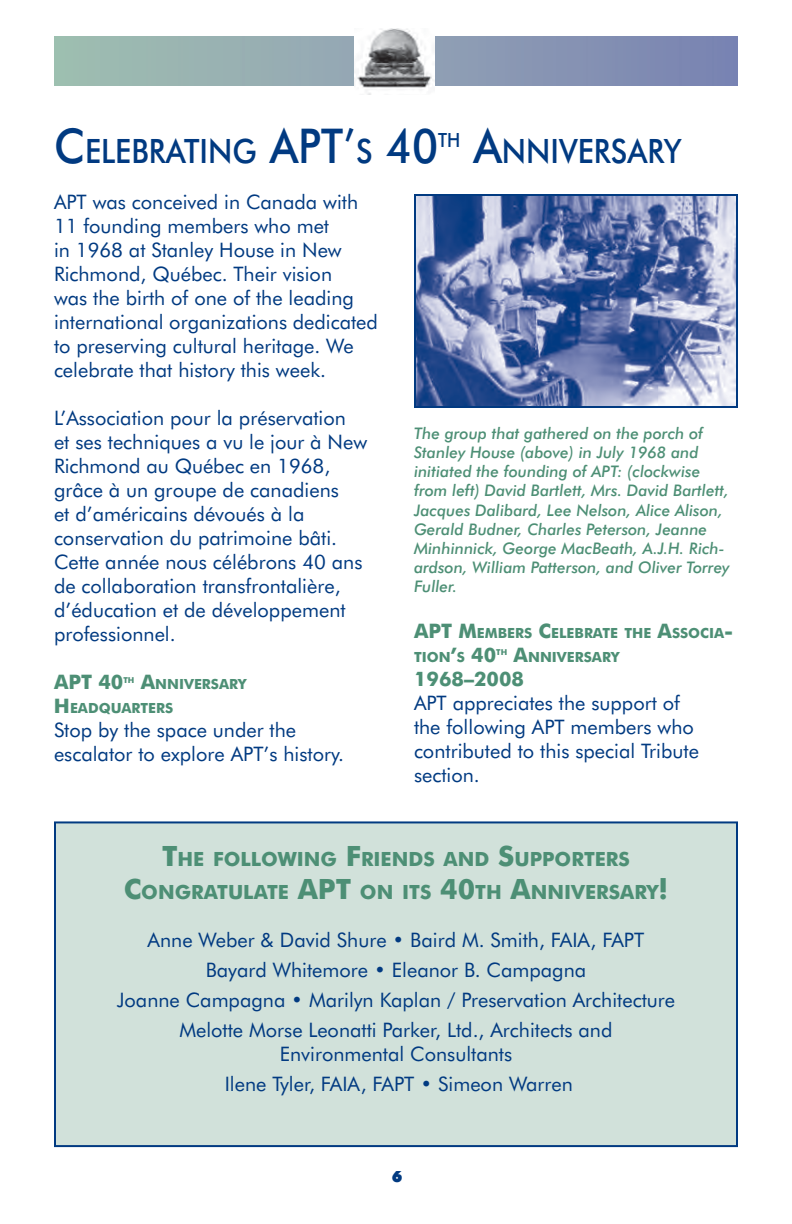
<style>
.page{position:relative;width:792px;height:1224px;background:#fff}
.page>*{position:absolute;margin:0;border:0;box-sizing:border-box;transform-origin:0 0}
.t1{font:500 33.6px "Futura BT";color:#013a81;scale:.9 1}
.t2{font:20px/24px "Futura BT";color:#013a81}
.t3{font:700 20px "Futura BT";color:#4d8f75}
.t4{font:700 19.6px/33.6px "Futura BT";color:#4d8f75;text-align:center}
.t5{font:500 19.6px "Futura BT";color:#013a81;scale:.9 1}
.t6{font:italic 500 16px/19.2px "Futura BT";color:#4d8f75}
.t7{font:900 15.4px "Futura BT";color:#013a81}
.t8{font:700 14px/24px "Futura BT";color:#4d8f75}
.t9{font:700 8.2px "Futura BT";color:#4d8f75}
.s1{font-size:48px}
.s2{font-size:20px}
.s3{font-size:28px}
</style>
<div class="page">
<svg style="left:54px;top:36px;width:684px;height:50px;background:#8ea1b2"></svg>
<img style="left:355px;top:28px;width:79px;height:66px">
<div style="left:55px;top:822px;width:682px;height:324px;background:#d1e1da"></div>
<div style="left:54px;top:821px;width:684px;height:326px;border:2px solid #013a81"></div>
<img style="left:417px;top:197px;width:318px;height:208px">
<div style="left:414px;top:194px;width:324px;height:214px;border:2px solid #013a81"></div>
<h1 class="t1" style="left:54px;top:134px;width:428px"><span class="s1">C</span>ELEBRATING <span class="s1">APT’</span>S <span class="s1">40</span></h1>
<p class="t5" style="left:438px;top:130px;width:26px">TH</p>
<h1 class="t1" style="left:473px;top:134px;width:233px"><span class="s1">A</span>NNIVERSARY</h1>
<p class="t2" style="left:54px;top:191px;width:326px">APT was conceived in Canada with 11 founding members who met<br>in 1968 at Stanley House in New Richmond, Québec. Their vision<br>was the birth of one of the leading international organizations dedicated to preserving cultural heritage. We celebrate that history this week.</p>
<p class="t2" style="left:54px;top:407px;width:315px">L’Association pour la préservation<br>et ses techniques a vu le jour à New<br>Richmond au Québec en 1968, grâce à un groupe de canadiens<br>et d’américains dévoués à la conservation du patrimoine bâti.<br>Cette année nous célébrons 40 ans de collaboration transfrontalière, d’éducation et de développement professionnel.</p>
<p class="t3" style="left:54px;top:672px;width:71px">APT 40</p>
<p class="t9" style="left:123px;top:676px;width:13px">TH</p>
<p class="t8" style="left:54px;top:673px;width:194px;text-indent:87px"><span class="s2">A</span>NNIVERSARY<br><span class="s2">H</span>EADQUARTERS</p>
<p class="t2" style="left:54px;top:719px;width:292px">Stop by the space under the escalator to explore APT’s history.</p>
<p class="t6" style="left:414px;top:424px;width:317px">The group that gathered on the porch of Stanley House (above) in July 1968 and initiated the founding of APT: (clockwise from left) David Bartlett, Mrs. David Bartlett, Jacques Dalibard, Lee Nelson, Alice Alison, Gerald Budner, Charles Peterson, Jeanne Minhinnick, George MacBeath, A.J.H. Rich&shy;ardson, William Patterson, and Oliver Torrey Fuller.</p>
<p class="t8" style="left:414px;top:622px;width:321px"><span class="s2">APT M</span>EMBERS <span class="s2">C</span>ELEBRATE THE <span class="s2">A</span>SSOCIA<span class="s2">-<br></span>TION<span class="s2">’</span>S <span class="s2">40</span></p>
<p class="t9" style="left:496px;top:648px;width:13px">TH</p>
<p class="t8" style="left:514px;top:646px;width:107px"><span class="s2">A</span>NNIVERSARY</p>
<p class="t3" style="left:414px;top:669px;width:111px">1968–2008</p>
<p class="t2" style="left:414px;top:692px;width:286px">APT appreciates the support of the following APT members who contributed to this special Tribute section.</p>
<p class="t4" style="left:124px;top:843px;width:546px"><span class="s3">T</span>HE FOLLOWING <span class="s3">F</span>RIENDS AND <span class="s3">S</span>UPPORTERS<br><span class="s3">C</span>ONGRATULATE <span class="s3">APT</span> ON ITS <span class="s3">40</span>TH <span class="s3">A</span>NNIVERSARY<span class="s3">!</span></p>
<p class="t2" style="left:117px;top:926px;width:560px;line-height:30px;text-align:center">Anne Weber &amp; David Shure • Baird M. Smith, FAIA, FAPT Bayard Whitemore • Eleanor B. Campagna<br>Joanne Campagna • Marilyn Kaplan / Preservation Architecture Melotte Morse Leonatti Parker, Ltd., Architects and</p>
<p class="t2" style="left:225px;top:1040px;width:350px;line-height:30px;text-align:center">Environmental Consultants<br>Ilene Tyler, FAIA, FAPT • Simeon Warren</p>
<p class="t7" style="left:392px;top:1169px;width:12px">6</p>
</div>
